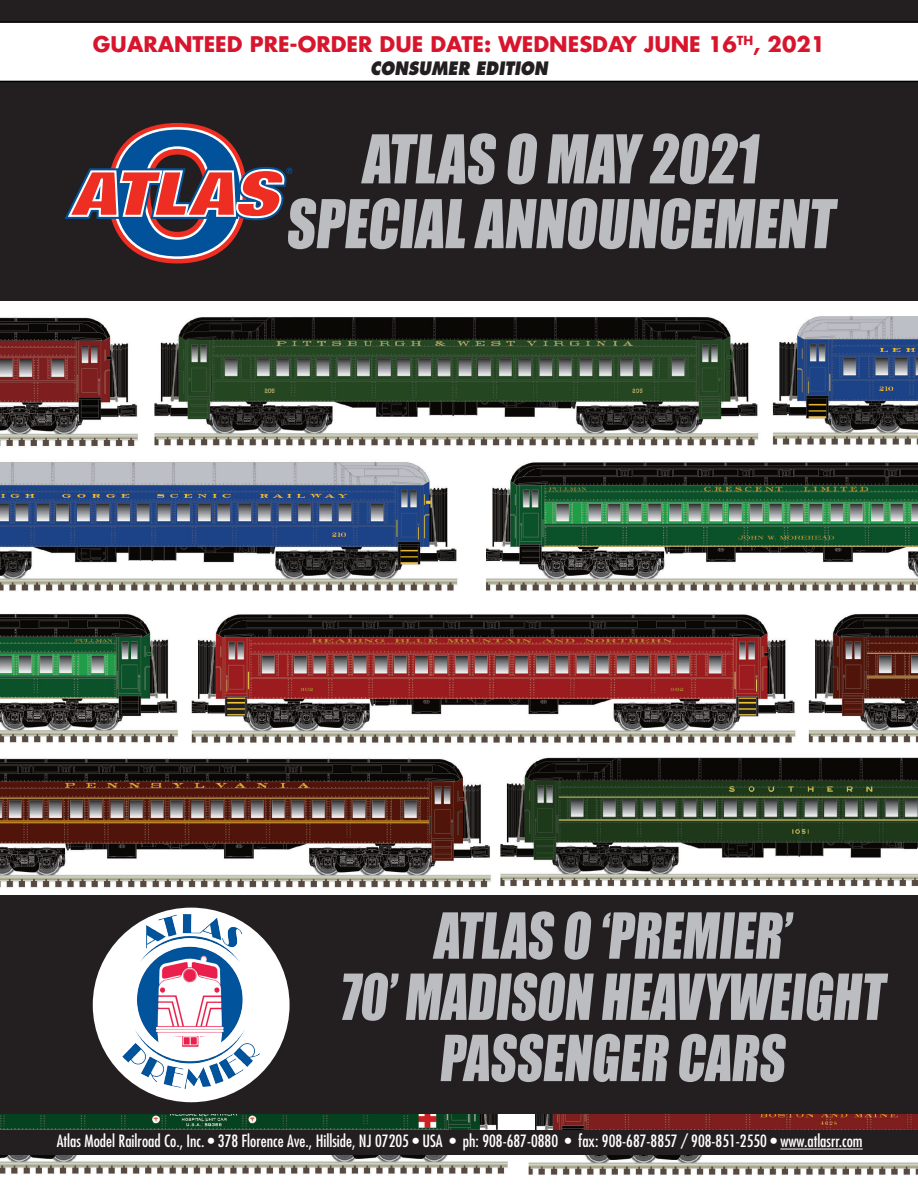
<style>
.page{position:relative;width:918px;height:1188px;background:#fff}
.page>*{position:absolute;margin:0;border:0;box-sizing:border-box;transform-origin:0 0}
.t1{font:62.1px "Impact";color:#bcbdc0;scale:.91 1}
.t2{font:58.65px "Impact";color:#bcbdc0;scale:.87 1}
.t3{font:700 21px "Futura";color:#d7162e}
.t4{font:italic 800 18px "Futura";color:#231f20;scale:.86 1}
.t5{font:condensed 16.5px "Futura";color:#fff}
</style>
<div class="page">
<img style="left:0;top:300px;width:918px;height:875px">
<div style="left:0;top:0;width:918px;height:300px;background:#231f20"></div>
<div style="left:0;top:21px;width:918px;height:61px;background:#fff"></div>
<div style="left:0;top:1130px;width:918px;height:24px;background:#231f20"></div>
<hr style="left:780px;top:1149px;width:83px;height:1px;background:#fff">
<div style="left:0;top:895px;width:918px;height:218px;background:#231f20"></div>
<svg style="left:338px;top:875px;width:554px;height:20px"></svg>
<svg style="left:65px;top:123px;width:228px;height:140px"></svg>
<div style="left:92px;top:907px;width:198px;height:196px;background:#fff;border-radius:50%"></div>
<img style="left:1px;top:811px;width:275px;height:292px">
<p class="t3" style="left:93px;top:30px;width:734px">GUARANTEED PRE-ORDER DUE DATE: WEDNESDAY JUNE 16<sup>TH</sup>, 2021</p>
<p class="t4" style="left:370px;top:57px;width:208px">CONSUMER EDITION</p>
<p class="t1" style="left:361px;top:111px;width:447px">ATLAS O MAY 2021</p>
<p class="t1" style="left:285px;top:176px;width:615px">SPECIAL ANNOUNCEMENT</p>
<p class="t2" style="left:433px;top:890px;width:422px">ATLAS O ‘PREMIER’</p>
<p class="t2" style="left:339px;top:951px;width:638px">70’MADISON HEAVYWEIGHT</p>
<p class="t2" style="left:439px;top:1013px;width:409px">PASSENGER CARS</p>
<p class="t5" style="left:57px;top:1131px;width:807px">Atlas Model Railroad Co., Inc. • 378 Florence Ave., Hillside, NJ 07205 • USA • ph: 908-687-0880 • fax: 908-687-8857 / 908-851-2550 • www.atlasrr.com</p>
</div>
